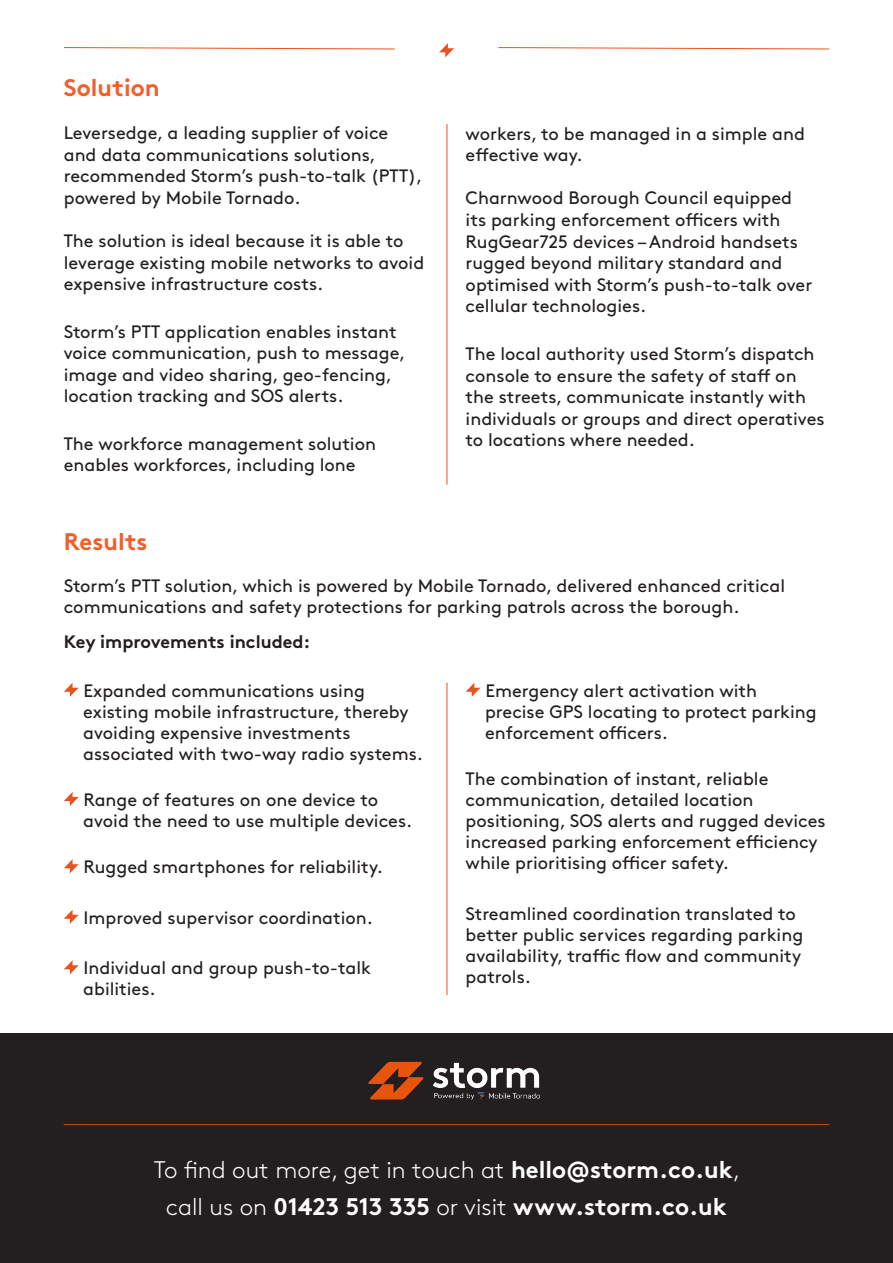
<style>
.page{position:relative;width:893px;height:1263px;background:#fff}
.page>*{position:absolute;margin:0;border:0;box-sizing:border-box;transform-origin:0 0}
.t1{font:700 24px/37.5px "Brown";color:#fff;text-align:center}
.t2{font:700 24px "Brown";color:#f15e2b}
.t3{font:18px/21.6px "Brown";color:#231f20}
.t4{font:700 18px "Brown";color:#231f20}
.s1{font-weight:300}
</style>
<div class="page">
<svg style="left:64px;top:683px;width:15px;height:14px"></svg>
<svg style="left:64px;top:792px;width:15px;height:14px"></svg>
<svg style="left:64px;top:859px;width:15px;height:14px"></svg>
<svg style="left:64px;top:910px;width:15px;height:14px"></svg>
<svg style="left:64px;top:960px;width:15px;height:14px"></svg>
<svg style="left:466px;top:683px;width:14px;height:14px"></svg>
<hr style="left:447px;top:124px;width:1px;height:361px;background:#f05030">
<hr style="left:447px;top:683px;width:1px;height:312px;background:#f05030">
<div style="left:0;top:1033px;width:893px;height:230px;background:#231f20"></div>
<img style="left:368px;top:1061px;width:172px;height:39px">
<hr style="left:64px;top:1124px;width:765px;height:1px;background:#e9531d">
<svg style="left:63px;top:47px;width:332px;height:3px"></svg>
<svg style="left:439px;top:43px;width:15px;height:14px"></svg>
<svg style="left:498px;top:47px;width:332px;height:3px"></svg>
<p class="t2" style="left:64px;top:68px;width:98px">Solution</p>
<p class="t3" style="left:64px;top:120px;width:360px">Leversedge, a leading supplier of voice and data communications solutions, recommended Storm’s push-to-talk (PTT), powered by Mobile Tornado.</p>
<p class="t3" style="left:64px;top:228px;width:362px">The solution is ideal because it is able to leverage existing mobile networks to avoid expensive infrastructure costs.</p>
<p class="t3" style="left:64px;top:319px;width:343px">Storm’s PTT application enables instant voice communication, push to message, image and video sharing, geo-fencing, location tracking and SOS alerts.</p>
<p class="t3" style="left:64px;top:431px;width:314px">The workforce management solution enables workforces, including lone</p>
<p class="t3" style="left:466px;top:121px;width:341px">workers, to be managed in a simple and effective way.</p>
<p class="t3" style="left:466px;top:186px;width:348px">Charnwood Borough Council equipped its parking enforcement officers with RugGear725 devices – Android handsets rugged beyond military standard and optimised with Storm’s push-to-talk over cellular technologies.</p>
<p class="t3" style="left:466px;top:341px;width:361px">The local authority used Storm’s dispatch console to ensure the safety of staff on the streets, communicate instantly with individuals or groups and direct operatives to locations where needed.</p>
<p class="t2" style="left:64px;top:522px;width:85px">Results</p>
<p class="t3" style="left:64px;top:574px;width:723px;line-height:21px">Storm’s PTT solution, which is powered by Mobile Tornado, delivered enhanced critical communications and safety protections for parking patrols across the borough.</p>
<p class="t4" style="left:64px;top:627px;width:248px">Key improvements included:</p>
<p class="t3" style="left:83px;top:679px;width:341px;line-height:21px">Expanded communications using existing mobile infrastructure, thereby avoiding expensive investments associated with two-way radio systems.</p>
<p class="t3" style="left:83px;top:788px;width:331px;line-height:21px">Range of features on one device to avoid the need to use multiple devices.</p>
<p class="t3" style="left:83px;top:855px;width:301px">Rugged smartphones for reliability.</p>
<p class="t3" style="left:83px;top:905px;width:291px">Improved supervisor coordination.</p>
<p class="t3" style="left:83px;top:956px;width:289px;line-height:21px">Individual and group push-to-talk abilities.</p>
<p class="t3" style="left:485px;top:679px;width:333px;line-height:21px">Emergency alert activation with precise GPS locating to protect parking enforcement officers.</p>
<p class="t3" style="left:466px;top:767px;width:362px;line-height:21px">The combination of instant, reliable communication, detailed location positioning, SOS alerts and rugged devices increased parking enforcement efficiency while prioritising officer safety.</p>
<p class="t3" style="left:466px;top:901px;width:339px;line-height:21px">Streamlined coordination translated to better public services regarding parking availability, traffic flow and community patrols.</p>
<p class="t1" style="left:154px;top:1148px;width:588px"><span class="s1">To find out more, get in touch at</span> hello@storm.co.uk<span class="s1">, call us on</span> 01423 513 335 <span class="s1">or visit</span> www.storm.co.uk</p>
</div>
